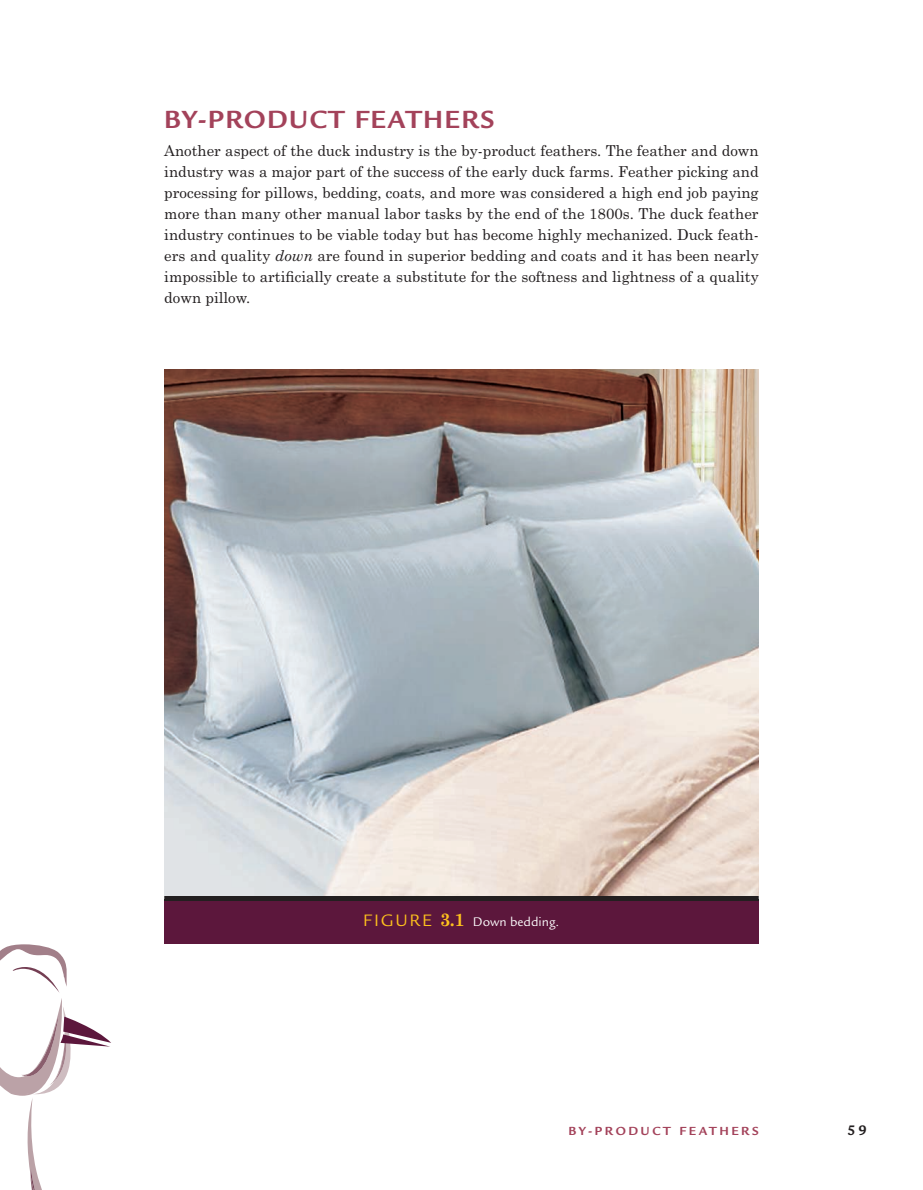
<style>
.page{position:relative;width:923px;height:1190px;background:#fff}
.page>*{position:absolute;margin:0;border:0;box-sizing:border-box;transform-origin:0 0}
.t1{font:700 27px "Legacy Sans Std";letter-spacing:.05em;color:#a3425a}
.t2{font:15px/21px "Century Schoolbook Std";color:#231f20;text-align:justify}
.t3{font:700 15px "Legacy Sans Std";color:#231f20}
.t4{font:13.5px "Legacy Sans Std";color:#fff}
.t5{font:700 12.75px "Legacy Sans Std";letter-spacing:.2em;color:#a3425a}
.s1{font-style:italic}
.s2{font-size:18px;color:#fec21d}
.s3{font-family:"Century Schoolbook Std";font-weight:700;font-size:18px;color:#fec21d}
</style>
<div class="page">
<img style="left:164px;top:370px;width:594px;height:526px">
<div style="left:164px;top:899px;width:594px;height:45px;background:#5c173c"></div>
<hr style="left:164px;top:896px;width:594px;height:3px;background:#231f20">
<hr style="left:164px;top:899px;width:594px;height:1px;background:#231f20">
<svg style="left:0;top:944px;width:111px;height:246px"></svg>
<p class="t1" style="left:164px;top:109px;width:331px">BY-PRODUCT FEATHERS</p>
<p class="t2" style="left:164px;top:141px;width:596px">Another aspect of the duck industry is the by-product feathers. The feather and down industry was a major part of the success of the early duck farms. Feather picking and processing for pillows, bedding, coats, and more was considered a high end job paying more than many other manual labor tasks by the end of the 1800s. The duck feather industry continues to be viable today but has become highly mechanized. Duck feath&shy;ers and quality <span class="s1">down</span> are found in superior bedding and coats and it has been nearly impossible to artificially create a substitute for the softness and lightness of a quality down pillow.</p>
<p class="t4" style="left:363px;top:916px;width:197px"><span class="s2">FIGURE</span> <span class="s3">3.1</span> Down bedding.</p>
<p class="t5" style="left:568px;top:1126px;width:192px">BY-PRODUCT FEATHERS</p>
<p class="t3" style="left:846px;top:1124px;width:21px">59</p>
</div>
